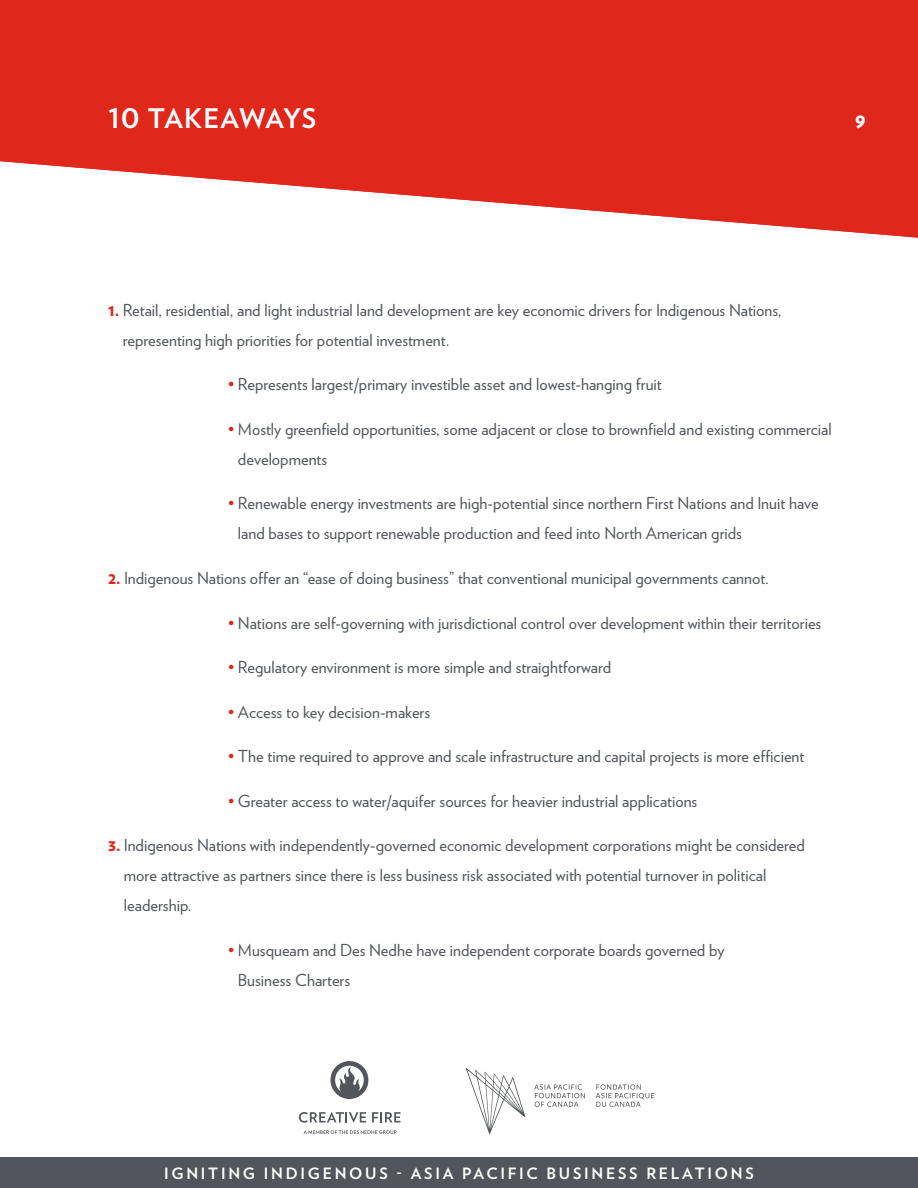
<style>
.page{position:relative;width:918px;height:1188px;background:#fff}
.page>*{position:absolute;margin:0;border:0;box-sizing:border-box;transform-origin:0 0}
.t1{font:700 27px "Verlag";letter-spacing:.02em;color:#fff}
.t2{font:900 21px "Verlag";color:#fff}
.t3{font:16.5px/30px "Verlag";color:#52555b}
.t4{font:700 15.6px "Verlag";letter-spacing:.175em;color:#fff}
.s1{font-size:21px}
.s2{font-weight:900;color:#df271c}
.s3{color:#df271c}
</style>
<div class="page">
<div style="left:0;top:1157px;width:918px;height:31px;background:#52555b"></div>
<svg style="left:466px;top:1068px;width:59px;height:66px"></svg>
<svg style="left:534px;top:1084px;width:120px;height:23px"></svg>
<svg style="left:330px;top:1061px;width:38px;height:38px"></svg>
<svg style="left:299px;top:1112px;width:67px;height:11px"></svg>
<svg style="left:372px;top:1112px;width:29px;height:10px"></svg>
<svg style="left:304px;top:1130px;width:93px;height:4px"></svg>
<svg style="left:0;top:0;width:918px;height:238px;fill:#df271c"></svg>
<h1 class="t1" style="left:108px;top:97px;width:359px">10 TAKEAWAYS <span class="s1">CONTINUED</span></h1>
<p class="t2" style="left:855px;top:103px;width:13px">9</p>
<p class="t3" style="left:123px;top:294px;width:660px;text-indent:-15px"><span class="s2">1.</span> Retail, residential, and light industrial land development are key economic drivers for Indigenous Nations, representing high priorities for potential investment.</p>
<p class="t3" style="left:228px;top:368px;width:435px"><span class="s3">•</span> Represents largest/primary investible asset and lowest-hanging fruit</p>
<p class="t3" style="left:238px;top:413px;width:595px;text-indent:-10px"><span class="s3">•</span> Mostly greenfield opportunities, some adjacent or close to brownfield and existing commercial developments</p>
<p class="t3" style="left:238px;top:488px;width:582px;text-indent:-10px"><span class="s3">•</span> Renewable energy investments are high-potential since northern First Nations and Inuit have land bases to support renewable production and feed into North American grids</p>
<p class="t3" style="left:108px;top:562px;width:662px"><span class="s2">2.</span> Indigenous Nations offer an “ease of doing business” that conventional municipal governments cannot.</p>
<p class="t3" style="left:228px;top:607px;width:595px"><span class="s3">•</span> Nations are self-governing with jurisdictional control over development within their territories</p>
<p class="t3" style="left:228px;top:651px;width:385px"><span class="s3">•</span> Regulatory environment is more simple and straightforward</p>
<p class="t3" style="left:228px;top:696px;width:204px"><span class="s3">•</span> Access to key decision-makers</p>
<p class="t3" style="left:228px;top:740px;width:578px"><span class="s3">•</span> The time required to approve and scale infrastructure and capital projects is more efficient</p>
<p class="t3" style="left:228px;top:785px;width:471px"><span class="s3">•</span> Greater access to water/aquifer sources for heavier industrial applications</p>
<p class="t3" style="left:124px;top:830px;width:682px;text-indent:-16px"><span class="s2">3.</span> Indigenous Nations with independently-governed economic development corporations might be considered more attractive as partners since there is less business risk associated with potential turnover in political leadership.</p>
<p class="t3" style="left:238px;top:934px;width:488px;text-indent:-10px"><span class="s3">•</span> Musqueam and Des Nedhe have independent corporate boards governed by<br>Business Charters</p>
<p class="t4" style="left:164px;top:1161px;width:591px">IGNITING INDIGENOUS - ASIA PACIFIC BUSINESS RELATIONS</p>
</div>
